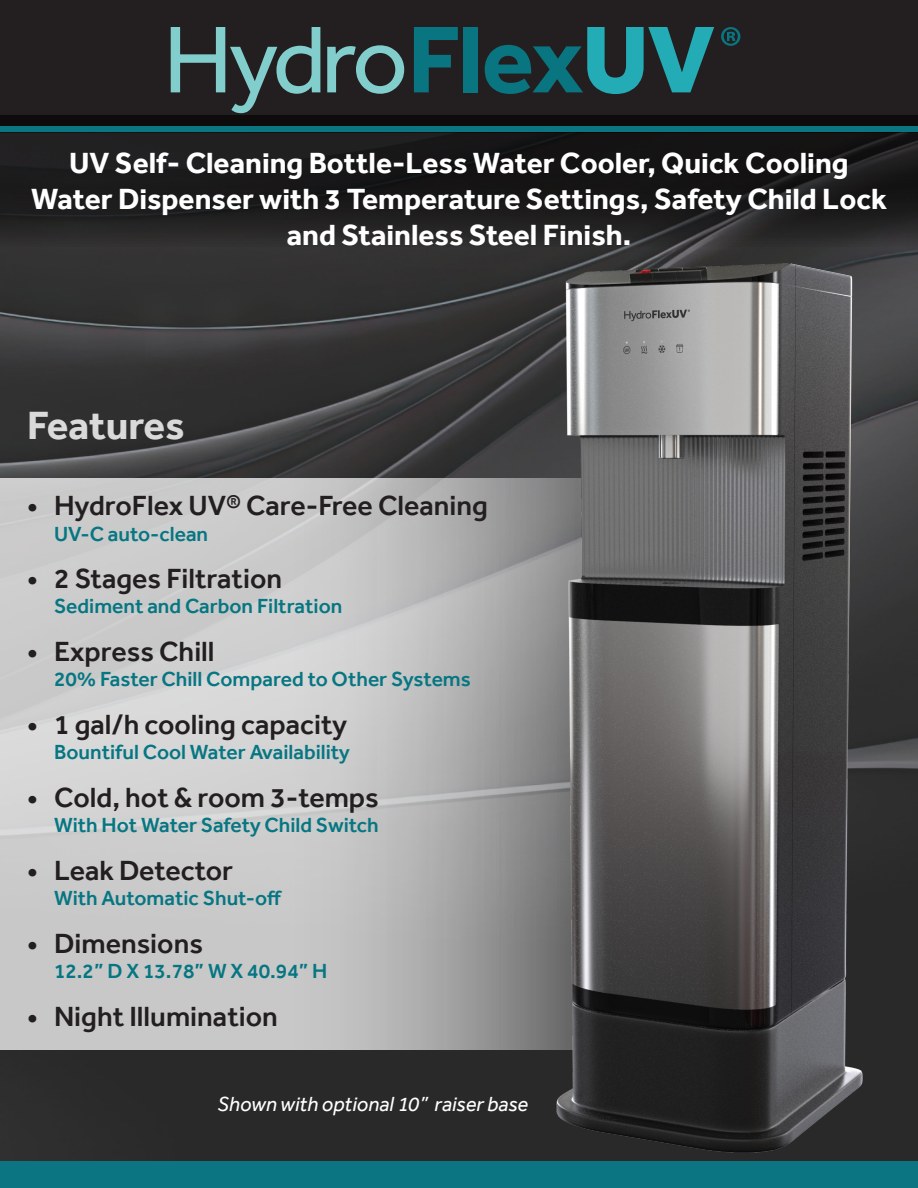
<style>
.page{position:relative;width:918px;height:1188px;background:#fff}
.page>*{position:absolute;margin:0;border:0;box-sizing:border-box;transform-origin:0 0}
.t1{font:700 40.5px "Effra";color:#fff}
.t2{font:700 30px/36px "Effra";color:#fff;text-align:center}
.t3{font:500 28.5px "Effra";color:#231f20}
.t4{font:500 21px "Effra";color:#067682}
.BodyText{font:italic 21px "Effra";color:#fff}
</style>
<div class="page">
<div style="left:0;top:0;width:918px;height:132px;background:#231f20"></div>
<img style="left:0;top:247px;width:918px;height:914px">
<svg style="left:0;top:115px;width:918px;height:132px;background:#1c1c1c"></svg>
<svg style="left:171px;top:27px;width:150px;height:86px"></svg>
<svg style="left:327px;top:45px;width:77px;height:49px"></svg>
<svg style="left:414px;top:27px;width:44px;height:65px"></svg>
<div style="left:464px;top:27px;width:14px;height:65px;background:#087581"></div>
<svg style="left:485px;top:27px;width:229px;height:67px"></svg>
<svg style="left:721px;top:27px;width:19px;height:19px"></svg>
<svg style="left:0;top:478px;width:556px;height:572px;background:#bfbfbf"></svg>
<img style="left:556px;top:263px;width:306px;height:890px">
<div style="left:0;top:1161px;width:918px;height:27px;background:#0b7682"></div>
<div style="left:0;top:127px;width:918px;height:5px;background:#0b7682"></div>
<p class="t2" style="left:31px;top:144px;width:857px">UV Self- Cleaning Bottle-Less Water Cooler, Quick Cooling<br>Water Dispenser with 3 Temperature Settings, Safety Child Lock and Stainless Steel Finish.</p>
<h1 class="t1" style="left:27px;top:401px;width:159px">Features</h1>
<p class="t3" style="left:27px;top:489px;width:463px">• HydroFlex UV® Care-Free Cleaning</p>
<p class="t4" style="left:54px;top:521px;width:156px">UV-C auto-clean</p>
<p class="t3" style="left:27px;top:562px;width:257px">• 2 Stages Filtration</p>
<p class="t4" style="left:54px;top:594px;width:290px">Sediment and Carbon Filtration</p>
<p class="t3" style="left:27px;top:635px;width:189px">• Express Chill</p>
<p class="t4" style="left:54px;top:667px;width:418px">20% Faster Chill Compared to Other Systems</p>
<p class="t3" style="left:27px;top:708px;width:322px">• 1 gal/h cooling capacity</p>
<p class="t4" style="left:54px;top:740px;width:297px">Bountiful Cool Water Availability</p>
<p class="t3" style="left:27px;top:780px;width:353px">• Cold, hot &amp; room 3-temps</p>
<p class="t4" style="left:54px;top:813px;width:326px">With Hot Water Safety Child Switch</p>
<p class="t3" style="left:27px;top:853px;width:207px">• Leak Detector</p>
<p class="t4" style="left:54px;top:885px;width:230px">With Automatic Shut-off</p>
<p class="t3" style="left:27px;top:926px;width:178px">• Dimensions</p>
<p class="t4" style="left:54px;top:958px;width:275px">12.2” D X 13.78” W X 40.94” H</p>
<p class="t3" style="left:27px;top:999px;width:252px">• Night Illumination</p>
<p class="BodyText" style="left:218px;top:1092px;width:312px">Shown with optional 10” raiser base</p>
</div>
